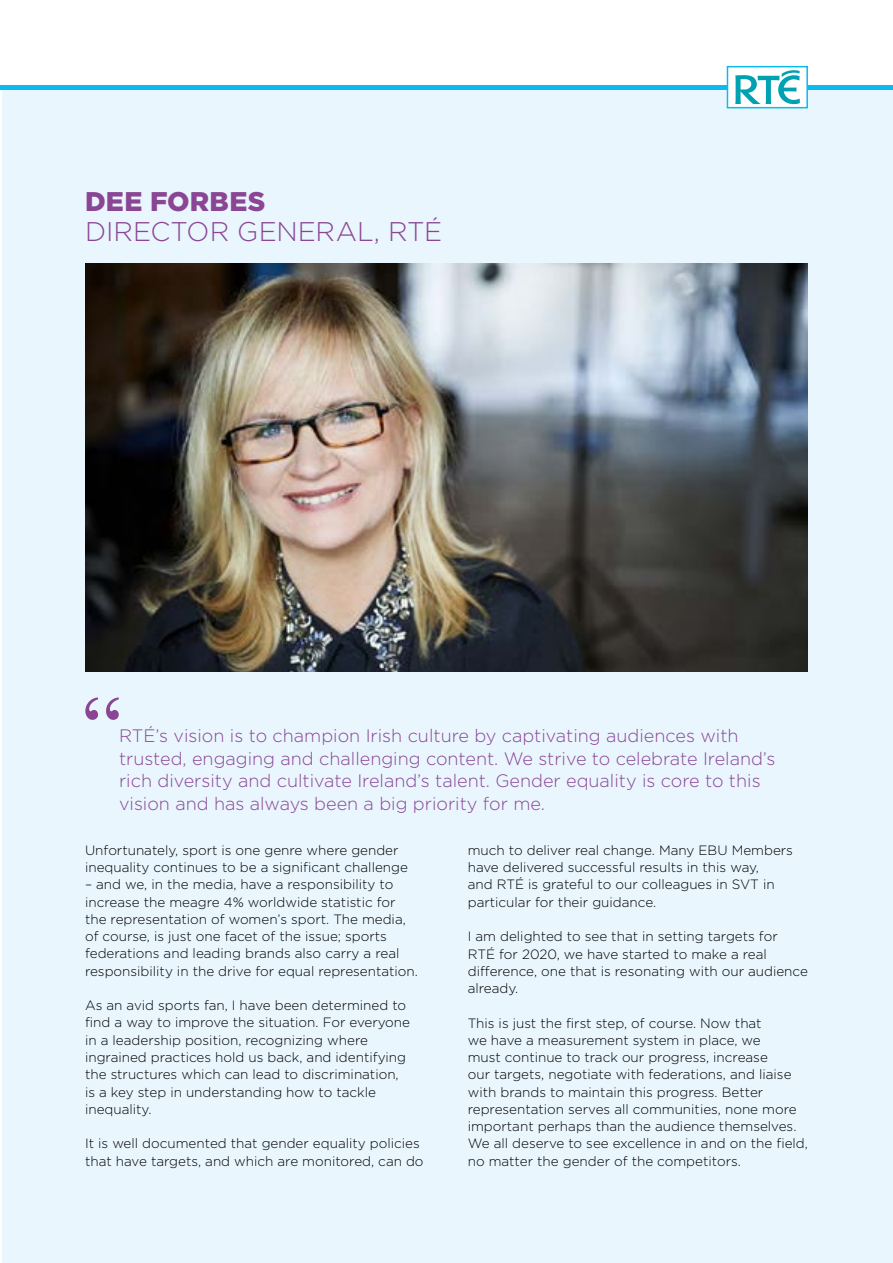
<style>
.page{position:relative;width:893px;height:1263px;background:#fff}
.page>*{position:absolute;margin:0;border:0;box-sizing:border-box;transform-origin:0 0}
.t1{font:300 27px "Gotham";color:#8a4694}
.t2{font:900 27px "Gotham";letter-spacing:.01em;color:#8a4694}
.t3{font:300 18px/22.5px "Gotham";color:#8a4694}
.t4{font:300 13.5px/17.2px "Gotham";color:#000}
</style>
<div class="page">
<div style="left:2px;top:85px;width:891px;height:1178px;background:#e9f6fe"></div>
<img style="left:85px;top:264px;width:723px;height:407px">
<hr style="left:0;top:85px;width:893px;height:4px;background:#0bbbef">
<svg style="left:85px;top:697px;width:34px;height:23px"></svg>
<div style="left:727px;top:67px;width:80px;height:41px;background:#fff"></div>
<svg style="left:735px;top:70px;width:65px;height:34px"></svg>
<div style="left:727px;top:66px;width:81px;height:42px;border:2px solid #0bbbef"></div>
<h1 class="t2" style="left:85px;top:183px;width:182px">DEE FORBES</h1>
<h1 class="t1" style="left:85px;top:215px;width:359px">DIRECTOR GENERAL, RTÉ</h1>
<p class="t3" style="left:119px;top:724px;width:658px">RTÉ’s vision is to champion Irish culture by captivating audiences with trusted, engaging and challenging content. We strive to celebrate Ireland’s rich diversity and cultivate Ireland’s talent. Gender equality is core to this vision and has always been a big priority for me.</p>
<p class="t4" style="left:85px;top:841px;width:324px">Unfortunately, sport is one genre where gender inequality continues to be a significant challenge</p>
<p class="t4" style="left:85px;top:876px;width:334px">– and we, in the media, have a responsibility to increase the meagre 4% worldwide statistic for the representation of women’s sport. The media, of course, is just one facet of the issue; sports federations and leading brands also carry a real responsibility in the drive for equal representation.</p>
<p class="t4" style="left:85px;top:996px;width:327px">As an avid sports fan, I have been determined to find a way to improve the situation. For everyone in a leadership position, recognizing where ingrained practices hold us back, and identifying the structures which can lead to discrimination, is a key step in understanding how to tackle inequality.</p>
<p class="t4" style="left:85px;top:1134px;width:340px">It is well documented that gender equality policies that have targets, and which are monitored, can do</p>
<p class="t4" style="left:468px;top:841px;width:327px">much to deliver real change. Many EBU Members have delivered successful results in this way,<br>and RTÉ is grateful to our colleagues in SVT in particular for their guidance.</p>
<p class="t4" style="left:468px;top:927px;width:342px">I am delighted to see that in setting targets for RTÉ for 2020, we have started to make a real difference, one that is resonating with our audience already.</p>
<p class="t4" style="left:468px;top:1014px;width:342px">This is just the first step, of course. Now that<br>we have a measurement system in place, we<br>must continue to track our progress, increase<br>our targets, negotiate with federations, and liaise with brands to maintain this progress. Better representation serves all communities, none more important perhaps than the audience themselves.<br>We all deserve to see excellence in and on the field, no matter the gender of the competitors.</p>
</div>
